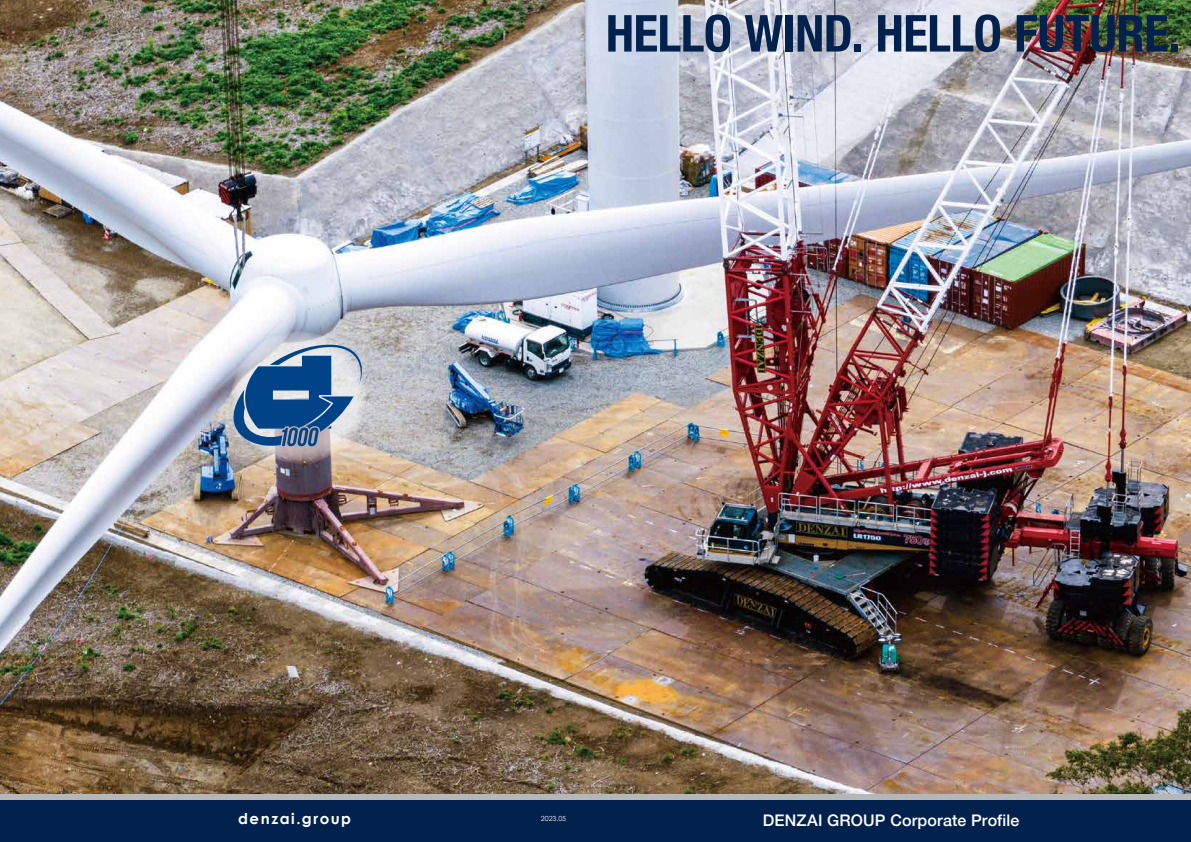
<style>
.page{position:relative;width:1191px;height:842px;background:#fff}
.page>*{position:absolute;margin:0;border:0;box-sizing:border-box;transform-origin:0 0}
.t1{font:700 condensed 51px "Helvetica Neue";letter-spacing:-.01em;color:#02224d}
.t2{font:500 16px "Helvetica 65";letter-spacing:.01em;color:#fff}
.t3{font:700 15px "Century Gothic";letter-spacing:.1em;color:#fff}
.t4{font:7px "Century Gothic";color:#fff}
</style>
<div class="page">
<img style="left:0;top:0;width:1191px;height:795px">
<div style="left:594px;top:795px;width:597px;height:6px;background:#b5b6b6"></div>
<div style="left:595px;top:801px;width:596px;height:41px;background:#02224d"></div>
<div style="left:0;top:795px;width:596px;height:6px;background:#b5b6b6"></div>
<div style="left:0;top:801px;width:595px;height:41px;background:#02224d"></div>
<svg style="left:231px;top:331px;width:135px;height:132px;background:#b8b2b7"></svg>
<svg style="left:221px;top:345px;width:146px;height:101px;background:#7391b2"></svg>
<img style="left:593px;top:0;width:598px;height:82px">
<h1 class="t1" style="left:606px;top:-9px;width:576px">HELLO WIND. HELLO FUTURE.</h1>
<p class="t3" style="left:238px;top:807px;width:114px">denzai.group</p>
<p class="t2" style="left:763px;top:811px;width:258px">DENZAI GROUP Corporate Profile</p>
<p class="t4" style="left:541px;top:814px;width:27px">2023.05</p>
</div>
